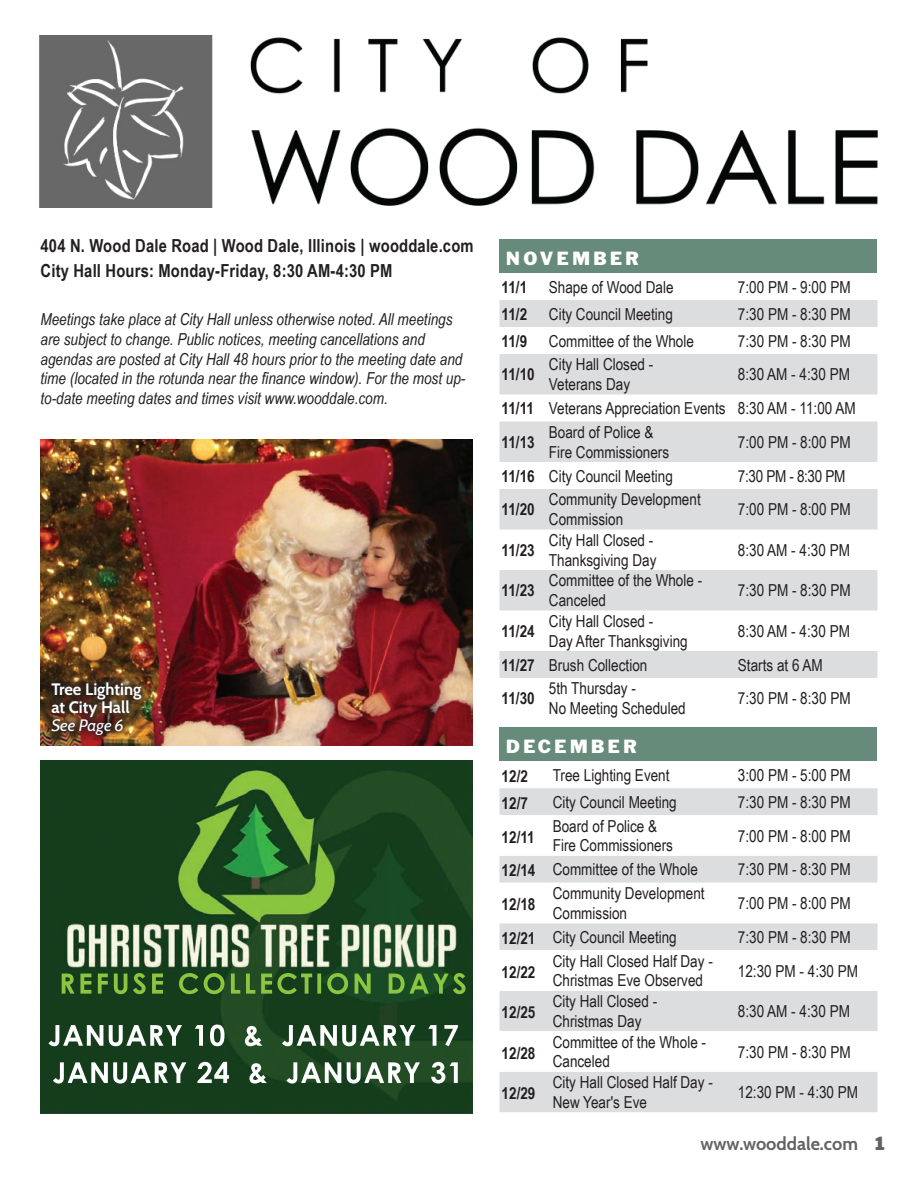
<style>
.page{position:relative;width:918px;height:1188px;background:#fff}
.page>*{position:absolute;margin:0;border:0;box-sizing:border-box;transform-origin:0 0}
.t1{font:700 18px "Arial Narrow";letter-spacing:.01em;color:#231f20}
.t2{font:900 18px "Libre Franklin";letter-spacing:.19em;color:#fff}
.t3{font:700 18px "Cabin";color:#636366}
.t4{font:900 18px "Libre Franklin";color:#636366}
.t5{font:16.5px/19.8px "Arial Narrow";color:#231f20}
.t6{font:italic 16.5px/19.8px "Arial Narrow";color:#231f20}
.t7{font:700 16.5px "Arial Narrow";color:#231f20}
.t8{font:700 16.5px/18px "Cabin";color:#fff}
.t9{font:italic 16.5px "Cabin";color:#fff}
</style>
<div class="page">
<img style="left:40px;top:35px;width:838px;height:173px">
<div style="left:500px;top:239px;width:378px;height:34px;background:#668b7b"></div>
<svg style="left:500px;top:300px;width:378px;height:378px;fill:#dcdddf"></svg>
<div style="left:500px;top:728px;width:378px;height:33px;background:#668b7b"></div>
<div style="left:500px;top:788px;width:378px;height:324px;background:#dcdddf"></div>
<svg style="left:500px;top:815px;width:378px;height:257px"></svg>
<svg style="left:500px;top:883px;width:378px;height:108px"></svg>
<img style="left:41px;top:760px;width:431px;height:354px">
<img style="left:41px;top:440px;width:431px;height:305px">
<img style="left:42px;top:672px;width:109px;height:72px">
<p class="t1" style="left:41px;top:232px;width:435px">404 N. Wood Dale Road | Wood Dale, Illinois | wooddale.com</p>
<p class="t1" style="left:41px;top:258px;width:353px">City Hall Hours: Monday-Friday, 8:30 AM-4:30 PM</p>
<p class="t6" style="left:41px;top:309px;width:426px">Meetings take place at City Hall unless otherwise noted. All meetings are subject to change. Public notices, meeting cancellations and agendas are posted at City Hall 48 hours prior to the meeting date and time (located in the rotunda near the finance window). For the most up&shy;to-date meeting dates and times visit www.wooddale.com.</p>
<p class="t8" style="left:51px;top:679px;width:92px">Tree Lighting at City Hall</p>
<p class="t9" style="left:51px;top:712px;width:74px">See Page 6</p>
<p class="t2" style="left:506px;top:247px;width:134px">NOVEMBER</p>
<p class="t7" style="left:502px;top:274px;width:27px">11/1</p>
<p class="t5" style="left:549px;top:276px;width:126px">Shape of Wood Dale</p>
<p class="t5" style="left:738px;top:276px;width:114px">7:00 PM - 9:00 PM</p>
<p class="t7" style="left:502px;top:301px;width:27px">11/2</p>
<p class="t5" style="left:549px;top:303px;width:126px">City Council Meeting</p>
<p class="t5" style="left:738px;top:303px;width:114px">7:30 PM - 8:30 PM</p>
<p class="t7" style="left:502px;top:328px;width:27px">11/9</p>
<p class="t5" style="left:549px;top:330px;width:147px">Committee of the Whole</p>
<p class="t5" style="left:738px;top:330px;width:114px">7:30 PM - 8:30 PM</p>
<p class="t7" style="left:502px;top:362px;width:35px">11/10</p>
<p class="t5" style="left:549px;top:354px;width:106px">City Hall Closed -<br>Veterans Day</p>
<p class="t5" style="left:738px;top:364px;width:114px">8:30 AM - 4:30 PM</p>
<p class="t7" style="left:502px;top:396px;width:34px">11/11</p>
<p class="t5" style="left:549px;top:398px;width:178px">Veterans Appreciation Events</p>
<p class="t5" style="left:738px;top:398px;width:119px">8:30 AM - 11:00 AM</p>
<p class="t7" style="left:502px;top:429px;width:35px">11/13</p>
<p class="t5" style="left:549px;top:422px;width:122px">Board of Police &amp;<br>Fire Commissioners</p>
<p class="t5" style="left:738px;top:431px;width:114px">7:00 PM - 8:00 PM</p>
<p class="t7" style="left:502px;top:463px;width:35px">11/16</p>
<p class="t5" style="left:549px;top:465px;width:126px">City Council Meeting</p>
<p class="t5" style="left:738px;top:465px;width:109px">7:30 PM - 8:30 PM</p>
<p class="t7" style="left:502px;top:497px;width:35px">11/20</p>
<p class="t5" style="left:549px;top:489px;width:153px">Community Development<br>Commission</p>
<p class="t5" style="left:738px;top:499px;width:114px">7:00 PM - 8:00 PM</p>
<p class="t7" style="left:502px;top:537px;width:35px">11/23</p>
<p class="t5" style="left:549px;top:530px;width:109px">City Hall Closed -<br>Thanksgiving Day</p>
<p class="t5" style="left:738px;top:539px;width:114px">8:30 AM - 4:30 PM</p>
<p class="t7" style="left:502px;top:578px;width:35px">11/23</p>
<p class="t5" style="left:549px;top:570px;width:155px">Committee of the Whole -<br>Canceled</p>
<p class="t5" style="left:738px;top:580px;width:114px">7:30 PM - 8:30 PM</p>
<p class="t7" style="left:502px;top:618px;width:35px">11/24</p>
<p class="t5" style="left:549px;top:611px;width:140px">City Hall Closed -<br>Day After Thanksgiving</p>
<p class="t5" style="left:738px;top:620px;width:114px">8:30 AM - 4:30 PM</p>
<p class="t7" style="left:502px;top:652px;width:35px">11/27</p>
<p class="t5" style="left:549px;top:654px;width:100px">Brush Collection</p>
<p class="t5" style="left:738px;top:654px;width:86px">Starts at 6 AM</p>
<p class="t7" style="left:502px;top:686px;width:35px">11/30</p>
<p class="t5" style="left:549px;top:678px;width:138px">5th Thursday -<br>No Meeting Scheduled</p>
<p class="t5" style="left:738px;top:688px;width:114px">7:30 PM - 8:30 PM</p>
<p class="t2" style="left:506px;top:736px;width:132px">DECEMBER</p>
<p class="t7" style="left:502px;top:764px;width:28px">12/2</p>
<p class="t5" style="left:553px;top:764px;width:118px">Tree Lighting Event</p>
<p class="t5" style="left:738px;top:764px;width:114px">3:00 PM - 5:00 PM</p>
<p class="t7" style="left:502px;top:791px;width:28px">12/7</p>
<p class="t5" style="left:553px;top:791px;width:126px">City Council Meeting</p>
<p class="t5" style="left:738px;top:791px;width:114px">7:30 PM - 8:30 PM</p>
<p class="t7" style="left:502px;top:824px;width:35px">12/11</p>
<p class="t5" style="left:553px;top:815px;width:122px">Board of Police &amp;<br>Fire Commissioners</p>
<p class="t5" style="left:738px;top:825px;width:114px">7:00 PM - 8:00 PM</p>
<p class="t7" style="left:502px;top:858px;width:35px">12/14</p>
<p class="t5" style="left:553px;top:859px;width:147px">Committee of the Whole</p>
<p class="t5" style="left:738px;top:859px;width:114px">7:30 PM - 8:30 PM</p>
<p class="t7" style="left:502px;top:892px;width:35px">12/18</p>
<p class="t5" style="left:553px;top:883px;width:153px">Community Development<br>Commission</p>
<p class="t5" style="left:738px;top:893px;width:114px">7:00 PM - 8:00 PM</p>
<p class="t7" style="left:502px;top:926px;width:35px">12/21</p>
<p class="t5" style="left:553px;top:926px;width:126px">City Council Meeting</p>
<p class="t5" style="left:738px;top:926px;width:114px">7:30 PM - 8:30 PM</p>
<p class="t7" style="left:502px;top:959px;width:35px">12/22</p>
<p class="t5" style="left:553px;top:950px;width:162px">City Hall Closed Half Day -<br>Christmas Eve Observed</p>
<p class="t5" style="left:738px;top:960px;width:122px">12:30 PM - 4:30 PM</p>
<p class="t7" style="left:502px;top:1000px;width:35px">12/25</p>
<p class="t5" style="left:553px;top:991px;width:106px">City Hall Closed -<br>Christmas Day</p>
<p class="t5" style="left:738px;top:1001px;width:114px">8:30 AM - 4:30 PM</p>
<p class="t7" style="left:502px;top:1040px;width:35px">12/28</p>
<p class="t5" style="left:553px;top:1031px;width:155px">Committee of the Whole -<br>Canceled</p>
<p class="t5" style="left:738px;top:1041px;width:114px">7:30 PM - 8:30 PM</p>
<p class="t7" style="left:502px;top:1081px;width:35px">12/29</p>
<p class="t5" style="left:553px;top:1072px;width:162px">City Hall Closed Half Day -<br>New Year's Eve</p>
<p class="t5" style="left:738px;top:1082px;width:122px">12:30 PM - 4:30 PM</p>
<p class="t3" style="left:701px;top:1129px;width:159px">www.wooddale.com</p>
<p class="t4" style="left:875px;top:1133px;width:11px">1</p>
</div>
